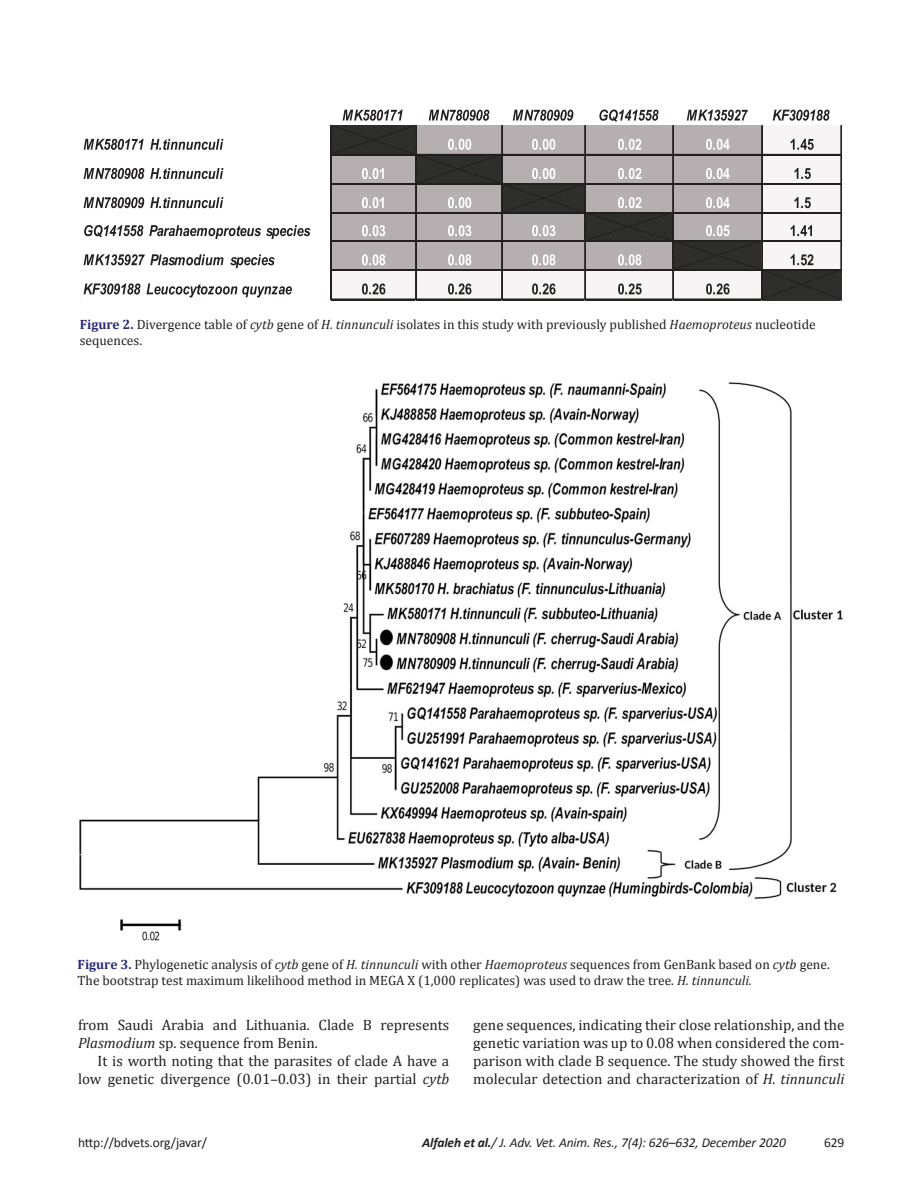
<style>
.page{position:relative;width:918px;height:1188px;background:#fff}
.page>*{position:absolute;margin:0;border:0;box-sizing:border-box;transform-origin:0 0}
.t1{font:15px/18px "Cambria";color:#241f1f}
.t2{font:13.5px/16.2px "Cambria";color:#241f1f}
.t3{font:italic 13.5px "Calibri";letter-spacing:-.01em;color:#241f1f}
.t4{font:13.5px "Calibri";letter-spacing:-.01em;color:#241f1f}
.s1{font-weight:700;color:#292a77}
.s2{font-style:italic}
.s3{font-weight:700}
</style>
<div class="page">
<svg style="left:343px;top:110px;width:60px;height:11px"></svg>
<svg style="left:429px;top:110px;width:60px;height:11px"></svg>
<svg style="left:513px;top:110px;width:60px;height:11px"></svg>
<svg style="left:599px;top:110px;width:60px;height:12px"></svg>
<svg style="left:687px;top:110px;width:61px;height:11px"></svg>
<svg style="left:773px;top:110px;width:57px;height:11px"></svg>
<svg style="left:84px;top:139px;width:60px;height:11px"></svg>
<svg style="left:150px;top:139px;width:73px;height:11px"></svg>
<svg style="left:84px;top:168px;width:60px;height:11px"></svg>
<svg style="left:150px;top:168px;width:73px;height:11px"></svg>
<svg style="left:84px;top:197px;width:60px;height:11px"></svg>
<svg style="left:150px;top:197px;width:73px;height:11px"></svg>
<svg style="left:84px;top:225px;width:59px;height:12px"></svg>
<svg style="left:149px;top:225px;width:161px;height:14px"></svg>
<svg style="left:84px;top:254px;width:139px;height:11px"></svg>
<svg style="left:230px;top:254px;width:45px;height:14px"></svg>
<svg style="left:147px;top:283px;width:145px;height:15px"></svg>
<svg style="left:80px;top:283px;width:60px;height:18px"></svg>
<svg style="left:330px;top:124px;width:512px;height:176px"></svg>
<img style="left:79px;top:382px;width:764px;height:558px">
<p class="t2" style="left:80px;top:316px;width:738px"><span class="s1">Figure 2.</span> Divergence table of <span class="s2">cytb</span> gene of <span class="s2">H. tinnunculi</span> isolates in this study with previously published <span class="s2">Haemoproteus</span> nucleotide sequences.</p>
<p class="t2" style="left:78px;top:956px;width:754px"><span class="s1">Figure 3.</span> Phylogenetic analysis of <span class="s2">cytb</span> gene of <span class="s2">H. tinnunculi</span> with other <span class="s2">Haemoproteus</span> sequences from GenBank based on <span class="s2">cytb</span> gene.<br>The bootstrap test maximum likelihood method in MEGA X (1,000 replicates) was used to draw the tree. <span class="s2">H. tinnunculi.</span></p>
<p class="t1" style="left:78px;top:1016px;width:373px">from Saudi Arabia and Lithuania. Clade B represents<br><span class="s2">Plasmodium</span> sp. sequence from Benin.</p>
<p class="t1" style="left:78px;top:1052px;width:373px;text-align:right">It is worth noting that the parasites of clade A have a low genetic divergence (0.01–0.03) in their partial <span class="s2">cytb</span></p>
<p class="t1" style="left:473px;top:1016px;width:373px;text-align:justify">gene sequences, indicating their close relationship, and the genetic variation was up to 0.08 when considered the com&shy;parison with clade B sequence. The study showed the first molecular detection and characterization of <span class="s2">H. tinnunculi</span></p>
<p class="t4" style="left:78px;top:1134px;width:131px">http://bdvets.org/javar/</p>
<p class="t3" style="left:422px;top:1134px;width:365px"><span class="s3">Alfaleh et al.</span>/ J. Adv. Vet. Anim. Res., 7(4): 626–632, December 2020</p>
<p class="t4" style="left:824px;top:1134px;width:22px">629</p>
</div>
